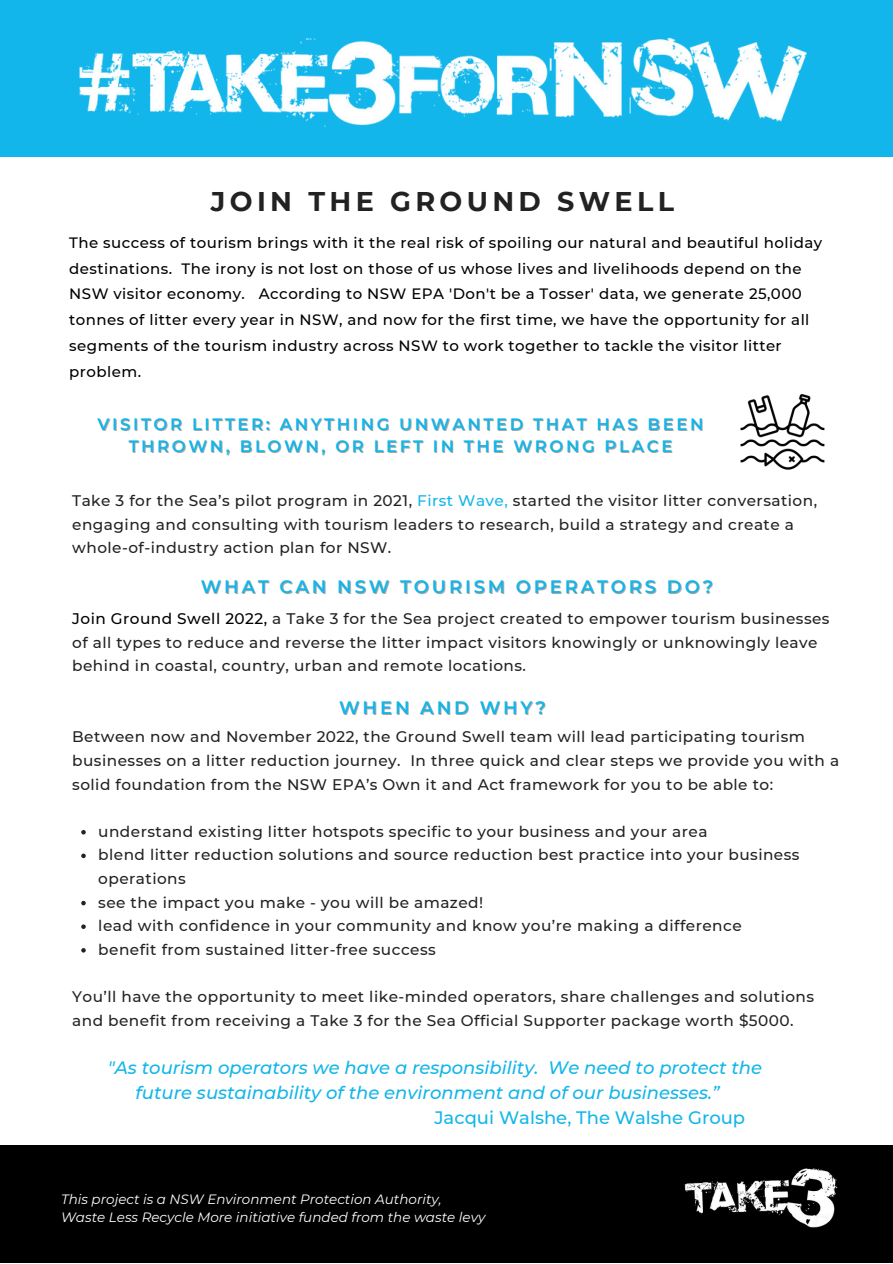
<style>
.page{position:relative;width:893px;height:1264px;background:#fff}
.page>*{position:absolute;margin:0;border:0;box-sizing:border-box;transform-origin:0 0}
.t1{font:700 27px "Montserrat";letter-spacing:.16em;color:#222}
.t2{font:italic 500 18px/24.8px "Montserrat";color:#13b6ea}
.t3{font:600 18px "Montserrat";letter-spacing:.16em;color:#13b6ea}
.t4{font:500 18px "Montserrat";color:#13b6ea}
.t5{font:600 16.5px/22.5px "Montserrat";letter-spacing:.16em;color:#13b6ea;text-align:center}
.t6{font:500 15.3px/23.5px "Montserrat";letter-spacing:.03em;color:#222}
.t7{font:500 15px/25.8px "Montserrat";letter-spacing:.03em;color:#000}
.t8{font:italic 13.5px/18px "Montserrat";color:#fff}
.s1{color:#13b6ea}
.s2{color:#000}
</style>
<div class="page">
<div style="left:0;top:0;width:892px;height:156px;background:#13b6ea"></div>
<img style="left:740px;top:394px;width:85px;height:76px">
<div style="left:0;top:1145px;width:892px;height:117px;background:#000"></div>
<img style="left:684px;top:1168px;width:154px;height:60px">
<svg style="left:81px;top:830px;width:5px;height:4px"></svg>
<svg style="left:81px;top:853px;width:5px;height:5px"></svg>
<svg style="left:81px;top:900px;width:5px;height:5px"></svg>
<svg style="left:81px;top:924px;width:5px;height:5px"></svg>
<svg style="left:81px;top:948px;width:5px;height:4px"></svg>
<img style="left:79px;top:37px;width:728px;height:90px">
<h1 class="t1" style="left:211px;top:184px;width:464px">JOIN THE GROUND SWELL</h1>
<p class="t7" style="left:69px;top:229px;width:754px">The success of tourism brings with it the real risk of spoiling our natural and beautiful holiday destinations. The irony is not lost on those of us whose lives and livelihoods depend on the NSW visitor economy. According to NSW EPA 'Don't be a Tosser' data, we generate 25,000 tonnes of litter every year in NSW, and now for the first time, we have the opportunity for all segments of the tourism industry across NSW to work together to tackle the visitor litter problem.</p>
<p class="t5" style="left:98px;top:413px;width:607px">VISITOR LITTER: ANYTHING UNWANTED THAT HAS BEEN<br>THROWN, BLOWN, OR LEFT IN THE WRONG PLACE</p>
<p class="t6" style="left:72px;top:489px;width:746px">Take 3 for the Sea’s pilot program in 2021, <span class="s1">First Wave,</span> started the visitor litter conversation, engaging and consulting with tourism leaders to research, build a strategy and create a whole-of-industry action plan for NSW.</p>
<p class="t3" style="left:201px;top:575px;width:514px">WHAT CAN NSW TOURISM OPERATORS DO?</p>
<p class="t6" style="left:72px;top:607px;width:758px"><span class="s2">Join Ground Swell 2022,</span> a Take 3 for the Sea project created to empower tourism businesses of all types to reduce and reverse the litter impact visitors knowingly or unknowingly leave behind in coastal, country, urban and remote locations.</p>
<p class="t3" style="left:339px;top:696px;width:208px">WHEN AND WHY?</p>
<p class="t6" style="left:72px;top:725px;width:768px">Between now and November 2022, the Ground Swell team will lead participating tourism businesses on a litter reduction journey. In three quick and clear steps we provide you with a solid foundation from the NSW EPA’s Own it and Act framework for you to be able to:</p>
<p class="t6" style="left:98px;top:819px;width:702px">understand existing litter hotspots specific to your business and your area<br>blend litter reduction solutions and source reduction best practice into your business operations<br>see the impact you make - you will be amazed!<br>lead with confidence in your community and know you’re making a difference benefit from sustained litter-free success</p>
<p class="t6" style="left:72px;top:984px;width:743px">You’ll have the opportunity to meet like-minded operators, share challenges and solutions and benefit from receiving a Take 3 for the Sea Official Supporter package worth $5000.</p>
<p class="t2" style="left:136px;top:1055px;width:628px;text-indent:-28px">"As tourism operators we have a responsibility. We need to protect the future sustainability of the environment and of our businesses.”</p>
<p class="t4" style="left:434px;top:1106px;width:312px">Jacqui Walshe, The Walshe Group</p>
<p class="t8" style="left:61px;top:1190px;width:426px">This project is a NSW Environment Protection Authority,<br>Waste Less Recycle More initiative funded from the waste levy</p>
</div>
